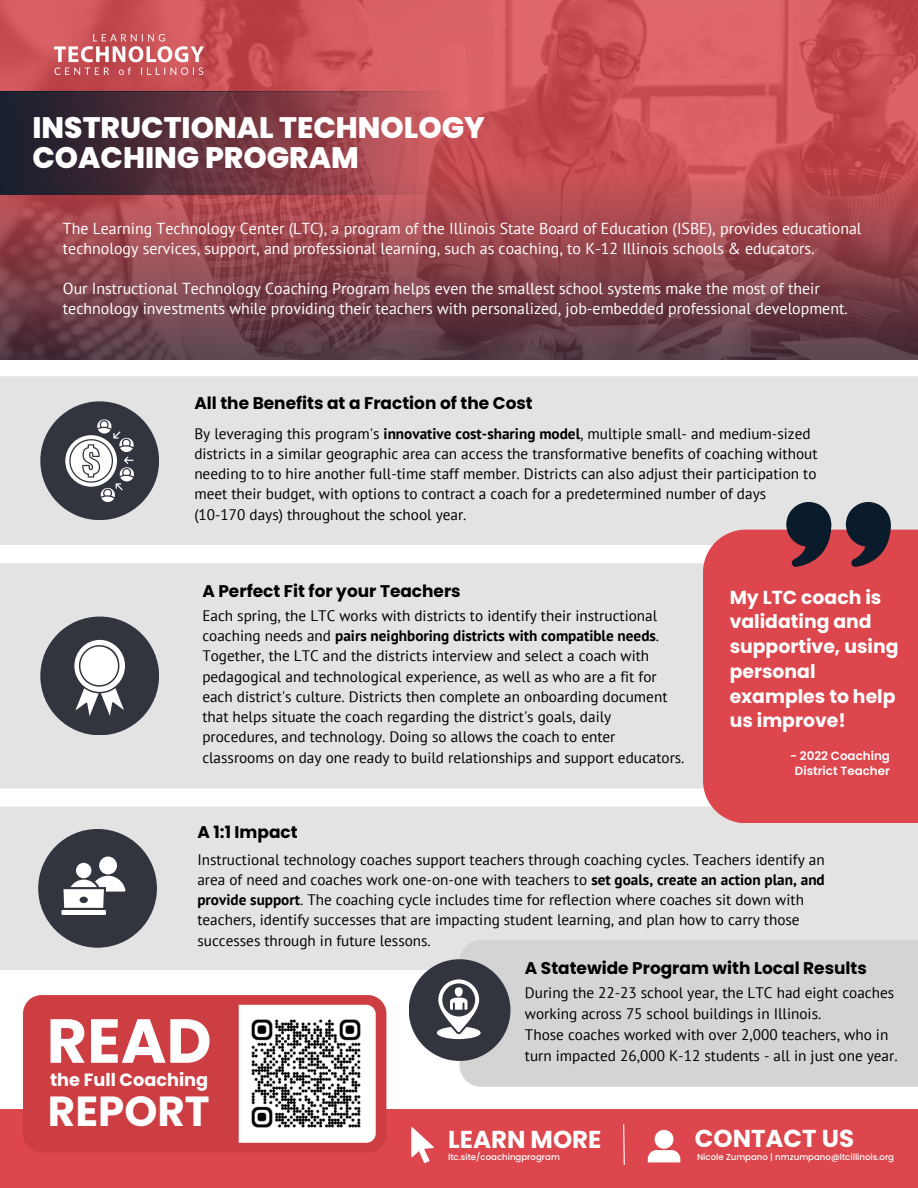
<style>
.page{position:relative;width:918px;height:1188px;background:#fff}
.page>*{position:absolute;margin:0;border:0;box-sizing:border-box;transform-origin:0 0}
.t1{font:700 62.1px "Poppins";color:#fff}
.t2{font:700 42px "Poppins";color:#fff}
.t3{font:800 29.7px/29.5px "Poppins";color:#fff}
.t4{font:700 24.45px "Poppins";color:#fff}
.t5{font:700 18.75px/24.8px "Poppins";color:#fff}
.t6{font:700 17.7px "Poppins";color:#fff}
.t7{font:700 16.95px "Poppins";color:#000}
.t8{font:15.9px/20.1px "PT Sans";color:#fff}
.t9{font:15.15px/20.2px "PT Sans";color:#000}
.t10{font:600 11.85px/14.9px "Poppins";color:#fff;text-align:center}
.t11{font:500 8.55px "Poppins";color:#fff}
.s1{font-weight:700}
</style>
<div class="page">
<div style="left:0;top:1109px;width:918px;height:79px;background:#dc464c"></div>
<div style="left:0;top:563px;width:703px;height:226px;background:#e3e3e3"></div>
<div style="left:0;top:807px;width:918px;height:163px;background:#e3e3e3"></div>
<div style="left:0;top:376px;width:918px;height:169px;background:#e3e3e3"></div>
<div style="left:460px;top:940px;width:458px;height:147px;background:#d4d4d4"></div>
<img style="left:0;top:0;width:918px;height:360px">
<svg style="left:0;top:92px;width:514px;height:102px;background:#793a44"></svg>
<svg style="left:623px;top:1124px;width:2px;height:41px"></svg>
<img style="left:55px;top:35px;width:148px;height:39px">
<div style="left:703px;top:530px;width:215px;height:293px;background:#dc464c"></div>
<div style="left:40px;top:401px;width:119px;height:119px;background:#32353e;border-radius:50%"></div>
<div style="left:786px;top:502px;width:45px;height:45px;background:#0a1c2b;border-radius:50%"></div>
<svg style="left:792px;top:529px;width:39px;height:38px"></svg>
<div style="left:846px;top:502px;width:45px;height:45px;background:#0a1c2b;border-radius:50%"></div>
<svg style="left:851px;top:525px;width:40px;height:42px"></svg>
<div style="left:40px;top:617px;width:119px;height:118px;background:#32353e;border-radius:50%"></div>
<div style="left:38px;top:829px;width:119px;height:119px;background:#32353e;border-radius:50%"></div>
<div style="left:409px;top:959px;width:101px;height:102px;background:#32353e;border-radius:50%"></div>
<svg style="left:65px;top:419px;width:69px;height:83px"></svg>
<svg style="left:74px;top:640px;width:51px;height:76px"></svg>
<svg style="left:61px;top:857px;width:65px;height:58px"></svg>
<svg style="left:437px;top:979px;width:44px;height:60px"></svg>
<div style="left:23px;top:995px;width:363px;height:157px;background:#cd3e43"></div>
<svg style="left:239px;top:1005px;width:137px;height:138px"></svg>
<div style="left:36px;top:1006px;width:192px;height:142px;background:#cd3e43"></div>
<img style="left:251px;top:1019px;width:109px;height:110px">
<svg style="left:411px;top:1127px;width:23px;height:36px"></svg>
<svg style="left:648px;top:1130px;width:32px;height:32px"></svg>
<p class="t3" style="left:33px;top:113px;width:454px">INSTRUCTIONAL TECHNOLOGY<br>COACHING PROGRAM</p>
<p class="t8" style="left:63px;top:218px;width:800px">The Learning Technology Center (LTC), a program of the Illinois State Board of Education (ISBE), provides educational technology services, support, and professional learning, such as coaching, to K-12 Illinois schools &amp; educators.</p>
<p class="t8" style="left:63px;top:278px;width:786px">Our Instructional Technology Coaching Program helps even the smallest school systems make the most of their technology investments while providing their teachers with personalized, job-embedded professional development.</p>
<p class="t7" style="left:194px;top:392px;width:340px">All the Benefits at a Fraction of the Cost</p>
<p class="t9" style="left:194px;top:423px;width:625px">By leveraging this program's <span class="s1">innovative cost-sharing model</span>, multiple small- and medium-sized districts in a similar geographic area can access the transformative benefits of coaching without needing to to hire another full-time staff member. Districts can also adjust their participation to meet their budget, with options to contract a coach for a predetermined number of days</p>
<p class="t9" style="left:194px;top:504px;width:274px">(10-170 days) throughout the school year.</p>
<p class="t7" style="left:202px;top:579px;width:260px">A Perfect Fit for your Teachers</p>
<p class="t9" style="left:202px;top:605px;width:484px">Each spring, the LTC works with districts to identify their instructional coaching needs and <span class="s1">pairs neighboring districts with compatible needs</span>.<br>Together, the LTC and the districts interview and select a coach with pedagogical and technological experience, as well as who are a fit for each district's culture. Districts then complete an onboarding document that helps situate the coach regarding the district's goals, daily procedures, and technology. Doing so allows the coach to enter classrooms on day one ready to build relationships and support educators.</p>
<p class="t5" style="left:730px;top:585px;width:170px">My LTC coach is validating and supportive, using personal examples to help us improve!</p>
<p class="t10" style="left:790px;top:748px;width:101px">- 2022 Coaching<br>District Teacher</p>
<p class="t7" style="left:197px;top:821px;width:102px">A 1:1 Impact</p>
<p class="t9" style="left:197px;top:849px;width:629px">Instructional technology coaches support teachers through coaching cycles. Teachers identify an area of need and coaches work one-on-one with teachers to <span class="s1">set goals, create an action plan, and provide support</span>. The coaching cycle includes time for reflection where coaches sit down with teachers, identify successes that are impacting student learning, and plan how to carry those successes through in future lessons.</p>
<p class="t7" style="left:525px;top:957px;width:343px">A Statewide Program with Local Results</p>
<p class="t9" style="left:525px;top:982px;width:371px;line-height:21px">During the 22-23 school year, the LTC had eight coaches working across 75 school buildings in Illinois.</p>
<p class="t9" style="left:525px;top:1024px;width:374px;line-height:21px">Those coaches worked with over 2,000 teachers, who in turn impacted 26,000 K-12 students - all in just one year.</p>
<p class="t1" style="left:47px;top:998px;width:166px">READ</p>
<p class="t6" style="left:50px;top:1067px;width:160px">the Full Coaching</p>
<p class="t2" style="left:48px;top:1082px;width:163px">REPORT</p>
<p class="t4" style="left:448px;top:1122px;width:155px">LEARN MORE</p>
<p class="t11" style="left:448px;top:1151px;width:113px">ltc.site/coachingprogram</p>
<p class="t4" style="left:695px;top:1122px;width:161px">CONTACT US</p>
<p class="t11" style="left:697px;top:1151px;width:199px">Nicole Zumpano | nmzumpano@ltcillinois.org</p>
</div>
